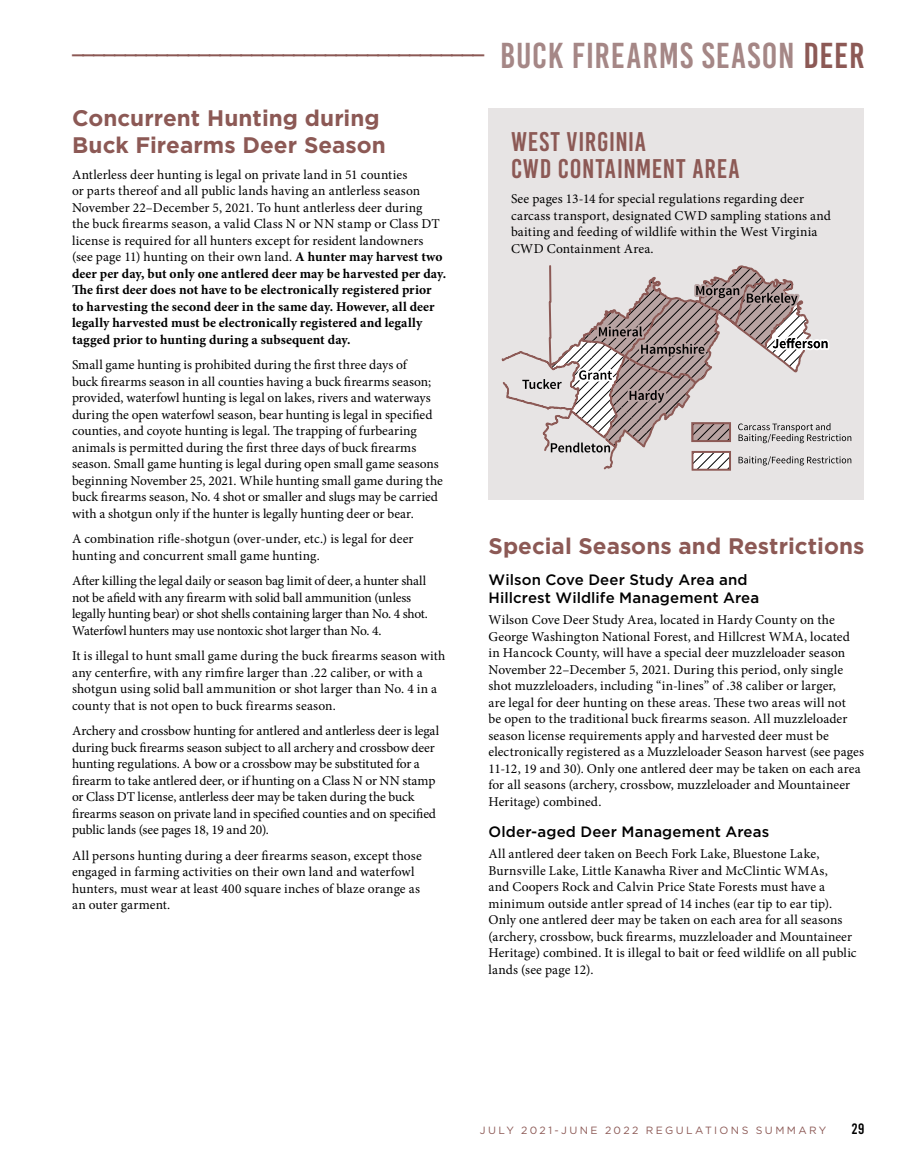
<style>
.page{position:relative;width:905px;height:1175px;background:#fff}
.page>*{position:absolute;margin:0;border:0;box-sizing:border-box;transform-origin:0 0}
.t1{font:27px/27px "Bebas Kai";letter-spacing:.03em;color:#8c5955}
.t2{font:700 22.5px/27px "Gotham";color:#8c5955}
.t3{font:500 15px/18px "Gotham";letter-spacing:.01em;color:#000}
.t4{font:15px "Bebas Kai";color:#000}
.t5{font:13.5px/16.5px "Minion Pro";letter-spacing:.005em;color:#000}
.t6{font:13.5px/16.5px "Minion Pro";letter-spacing:-.015em;color:#000}
.t7{font:10.5px "Gotham";letter-spacing:.23em;color:#8c5955}
.s1{font-size:36px;color:#a58786}
.s2{font-size:36px}
.s3{font-weight:700}
</style>
<div class="page">
<div style="left:488px;top:108px;width:376px;height:392px;background:#e7e4e4"></div>
<svg style="left:501px;top:266px;width:350px;height:204px"></svg>
<h1 class="t1" style="left:72px;top:30px;width:793px">_______________________________________ <span class="s1">BUCK FIREARMS SEASON</span> <span class="s2">DEER</span></h1>
<h2 class="t2" style="left:72px;top:104px;width:315px">Concurrent Hunting during<br>Buck Firearms Deer Season</h2>
<p class="t5" style="left:72px;top:166px;width:376px">Antlerless deer hunting is legal on private land in 51 counties<br>or parts thereof and all public lands having an antlerless season November 22–December 5, 2021. To hunt antlerless deer during<br>the buck firearms season, a valid Class N or NN stamp or Class DT license is required for all hunters except for resident landowners (see page 11) hunting on their own land. <span class="s3">A hunter may harvest two deer per day, but only one antlered deer may be harvested per day.<br>The first deer does not have to be electronically registered prior to harvesting the second deer in the same day. However, all deer legally harvested must be electronically registered and legally tagged prior to hunting during a subsequent day.</span></p>
<p class="t5" style="left:72px;top:356px;width:372px">Small game hunting is prohibited during the first three days of<br>buck firearms season in all counties having a buck firearms season; provided, waterfowl hunting is legal on lakes, rivers and waterways during the open waterfowl season, bear hunting is legal in specified counties, and coyote hunting is legal. The trapping of furbearing animals is permitted during the first three days of buck firearms season. Small game hunting is legal during open small game seasons beginning November 25, 2021. While hunting small game during the buck firearms season, No. 4 shot or smaller and slugs may be carried with a shotgun only if the hunter is legally hunting deer or bear.</p>
<p class="t5" style="left:72px;top:530px;width:343px">A combination rifle-shotgun (over-under, etc.) is legal for deer hunting and concurrent small game hunting.</p>
<p class="t6" style="left:72px;top:572px;width:357px">After killing the legal daily or season bag limit of deer, a hunter shall not be afield with any firearm with solid ball ammunition (unless legally hunting bear) or shot shells containing larger than No. 4 shot.<br>Waterfowl hunters may use nontoxic shot larger than No. 4.</p>
<p class="t5" style="left:72px;top:647px;width:375px">It is illegal to hunt small game during the buck firearms season with any centerfire, with any rimfire larger than .22 caliber, or with a shotgun using solid ball ammunition or shot larger than No. 4 in a county that is not open to buck firearms season.</p>
<p class="t5" style="left:72px;top:722px;width:368px">Archery and crossbow hunting for antlered and antlerless deer is legal during buck firearms season subject to all archery and crossbow deer hunting regulations. A bow or a crossbow may be substituted for a firearm to take antlered deer, or if hunting on a Class N or NN stamp or Class DT license, antlerless deer may be taken during the buck firearms season on private land in specified counties and on specified public lands (see pages 18, 19 and 20).</p>
<p class="t5" style="left:72px;top:847px;width:351px">All persons hunting during a deer firearms season, except those engaged in farming activities on their own land and waterfowl hunters, must wear at least 400 square inches of blaze orange as an outer garment.</p>
<h1 class="t1" style="left:511px;top:128px;width:230px">WEST VIRGINIA<br>CWD CONTAINMENT AREA</h1>
<p class="t5" style="left:511px;top:191px;width:321px">See pages 13-14 for special regulations regarding deer carcass transport, designated CWD sampling stations and baiting and feeding of wildlife within the West Virginia CWD Containment Area.</p>
<h2 class="t2" style="left:488px;top:532px;width:377px">Special Seasons and Restrictions</h2>
<p class="t3" style="left:488px;top:571px;width:272px">Wilson Cove Deer Study Area and<br>Hillcrest Wildlife Management Area</p>
<p class="t5" style="left:488px;top:612px;width:377px">Wilson Cove Deer Study Area, located in Hardy County on the George Washington National Forest, and Hillcrest WMA, located in Hancock County, will have a special deer muzzleloader season November 22–December 5, 2021. During this period, only single shot muzzleloaders, including “in-lines” of .38 caliber or larger,<br>are legal for deer hunting on these areas. These two areas will not<br>be open to the traditional buck firearms season. All muzzleloader season license requirements apply and harvested deer must be electronically registered as a Muzzleloader Season harvest (see pages 11-12, 19 and 30). Only one antlered deer may be taken on each area for all seasons (archery, crossbow, muzzleloader and Mountaineer Heritage) combined.</p>
<p class="t3" style="left:488px;top:823px;width:282px">Older-aged Deer Management Areas</p>
<p class="t5" style="left:488px;top:846px;width:369px">All antlered deer taken on Beech Fork Lake, Bluestone Lake, Burnsville Lake, Little Kanawha River and McClintic WMAs,<br>and Coopers Rock and Calvin Price State Forests must have a minimum outside antler spread of 14 inches (ear tip to ear tip).<br>Only one antlered deer may be taken on each area for all seasons (archery, crossbow, buck firearms, muzzleloader and Mountaineer Heritage) combined. It is illegal to bait or feed wildlife on all public lands (see page 12).</p>
<p class="t7" style="left:480px;top:1124px;width:348px">JULY 2021-JUNE 2022 REGULATIONS SUMMARY</p>
<p class="t4" style="left:851px;top:1121px;width:14px">29</p>
</div>
